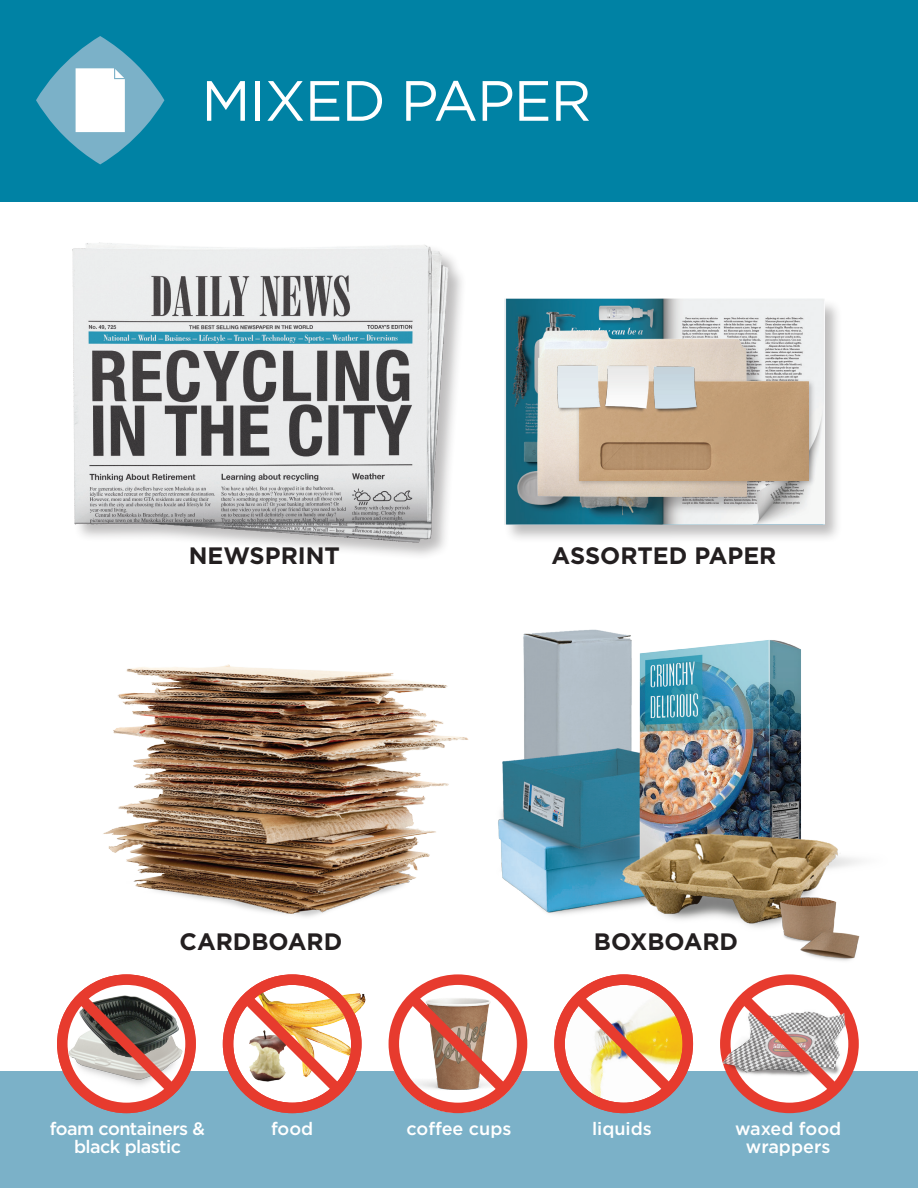
<style>
.page{position:relative;width:918px;height:1188px;background:#fff}
.page>*{position:absolute;margin:0;border:0;box-sizing:border-box;transform-origin:0 0}
.t1{font:56.7px "Gotham";letter-spacing:-.02em;color:#fff}
.t2{font:700 23.7px "Gotham";color:#231f20}
.t3{font:500 18px/18px "Gotham";letter-spacing:-.015em;color:#fff;text-align:center}
</style>
<div class="page">
<div style="left:0;top:1071px;width:918px;height:117px;background:#7bb1c8"></div>
<div style="left:0;top:0;width:918px;height:201px;background:#0082a4"></div>
<svg style="left:36px;top:36px;width:128px;height:128px"></svg>
<img style="left:103px;top:664px;width:366px;height:253px">
<div style="left:503px;top:298px;width:340px;height:245px;background:#231f20;opacity:.3"></div>
<img style="left:504px;top:299px;width:320px;height:225px">
<div style="left:537px;top:330px;width:229px;height:185px;background:#231f20;opacity:.3"></div>
<img style="left:538px;top:331px;width:209px;height:165px">
<div style="left:576px;top:378px;width:240px;height:109px;background:#231f20;opacity:.3"></div>
<img style="left:580px;top:382px;width:229px;height:98px">
<img style="left:551px;top:359px;width:150px;height:53px">
<div style="left:72px;top:242px;width:395px;height:319px;background:#231f20;opacity:.3"></div>
<img style="left:73px;top:242px;width:376px;height:300px">
<img style="left:476px;top:629px;width:385px;height:406px">
<img style="left:354px;top:993px;width:12px;height:76px">
<img style="left:231px;top:984px;width:123px;height:121px">
<div style="left:223px;top:974px;width:139px;height:139px;border:10px solid #e73b2e;border-radius:50%"></div>
<img style="left:394px;top:979px;width:128px;height:129px">
<svg style="left:396px;top:982px;width:124px;height:123px"></svg>
<div style="left:389px;top:974px;width:138px;height:139px;border:10px solid #e73b2e;border-radius:50%"></div>
<svg style="left:562px;top:982px;width:123px;height:123px"></svg>
<div style="left:554px;top:974px;width:139px;height:139px;border:10px solid #e73b2e;border-radius:50%"></div>
<div style="left:57px;top:974px;width:139px;height:139px;border:10px solid #e73b2e;border-radius:50%"></div>
<img style="left:188px;top:1012px;width:3px;height:64px">
<svg style="left:65px;top:982px;width:123px;height:123px"></svg>
<div style="left:720px;top:974px;width:139px;height:139px;border:10px solid #e73b2e;border-radius:50%"></div>
<img style="left:722px;top:980px;width:132px;height:126px">
<svg style="left:728px;top:982px;width:123px;height:123px"></svg>
<h1 class="t1" style="left:201px;top:64px;width:392px">MIXED PAPER</h1>
<h2 class="t2" style="left:189px;top:540px;width:153px">NEWSPRINT</h2>
<h2 class="t2" style="left:552px;top:540px;width:226px">ASSORTED PAPER</h2>
<h2 class="t2" style="left:179px;top:926px;width:164px">CARDBOARD</h2>
<h2 class="t2" style="left:594px;top:926px;width:146px">BOXBOARD</h2>
<p class="t3" style="left:50px;top:1119px;width:157px">foam containers &amp; black plastic</p>
<p class="t3" style="left:271px;top:1119px;width:44px">food</p>
<p class="t3" style="left:407px;top:1119px;width:106px">coffee cups</p>
<p class="t3" style="left:592px;top:1119px;width:61px">liquids</p>
<p class="t3" style="left:735px;top:1119px;width:108px">waxed food wrappers</p>
</div>
